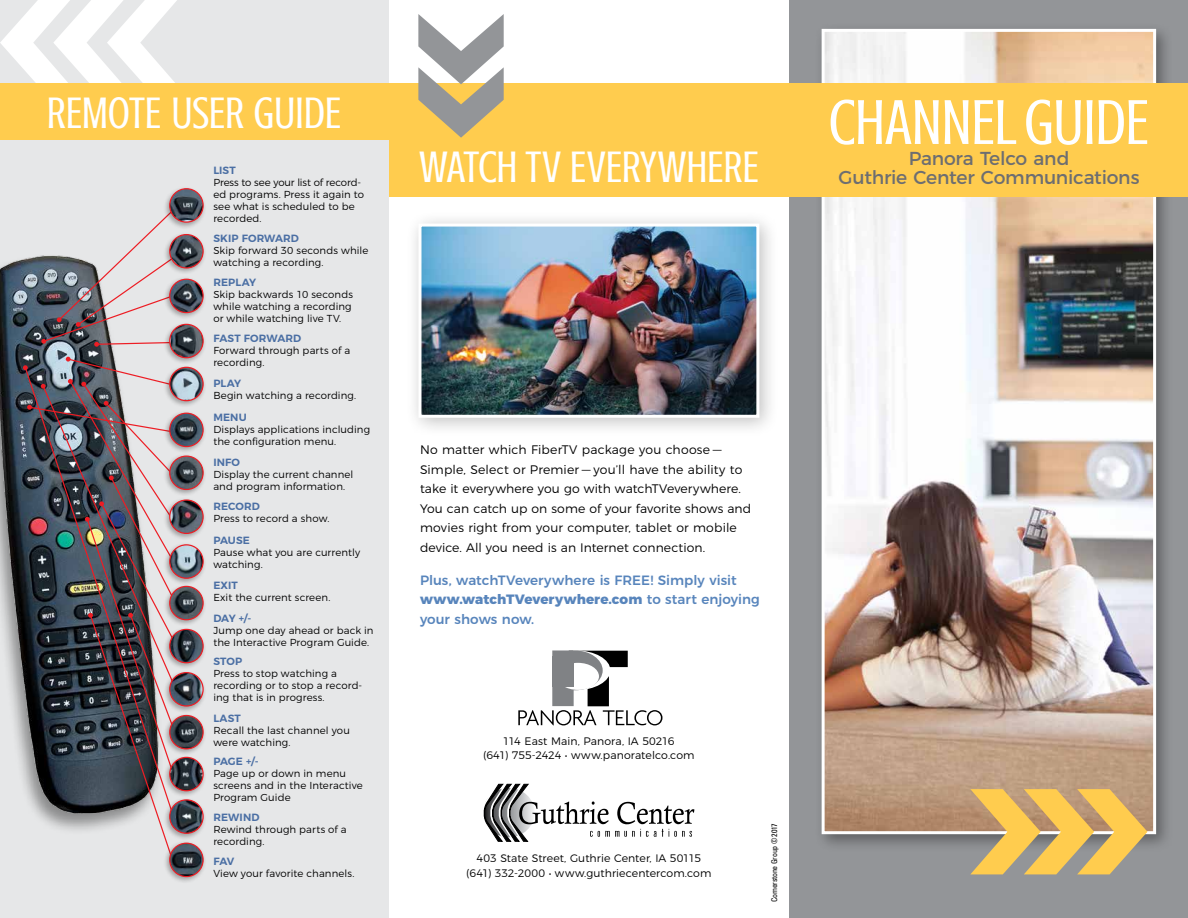
<style>
.page{position:relative;width:1188px;height:918px;background:#fff}
.page>*{position:absolute;margin:0;border:0;box-sizing:border-box;transform-origin:0 0}
.t1{font:65.25px "Crushed";letter-spacing:-.01em;color:#fff}
.t2{font:45.3px "Crushed";letter-spacing:-.01em;color:#fff}
.t3{font:18.75px/18.8px "Montserrat";letter-spacing:-.015em;color:#6d6e71;text-align:center}
.t4{font:500 13.5px/19.5px "Montserrat";letter-spacing:.005em;color:#5885bc}
.t5{font:300 12.3px/19.5px "Montserrat";letter-spacing:.01em;color:#000}
.t6{font:300 10.8px/14.2px "Montserrat";letter-spacing:.005em;color:#000;text-align:center}
.t7{font:600 10.5px "Montserrat";letter-spacing:.01em;color:#4b6fa4}
.t8{font:300 10.2px/12px "Montserrat";letter-spacing:.01em;color:#000}
.t9{font:condensed 7.8px "Univers";letter-spacing:-.03em;color:#000}
.s1{font-weight:800}
</style>
<div class="page">
<div style="left:789px;top:0;width:399px;height:918px;background:#939598"></div>
<div style="left:815px;top:84px;width:359px;height:768px;background:#000;opacity:.35"></div>
<img style="left:826px;top:197px;width:326px;height:633px">
<div style="left:822px;top:90px;width:334px;height:744px;border:3px solid #fff"></div>
<div style="left:815px;top:22px;width:359px;height:139px;background:#000;opacity:.35"></div>
<img style="left:826px;top:33px;width:326px;height:51px">
<div style="left:822px;top:29px;width:334px;height:115px;border:3px solid #fff"></div>
<div style="left:405px;top:210px;width:374px;height:228px;background:#000;opacity:.25"></div>
<img style="left:422px;top:228px;width:333px;height:186px">
<div style="left:418px;top:224px;width:341px;height:194px;border:3px solid #fff"></div>
<svg style="left:970px;top:789px;width:178px;height:85px"></svg>
<div style="left:374px;top:84px;width:814px;height:113px;background:#ffcc4e"></div>
<svg style="left:418px;top:14px;width:86px;height:124px"></svg>
<svg style="left:518px;top:650px;width:144px;height:75px"></svg>
<div style="left:557px;top:663px;width:42px;height:27px;background:#fff;border-radius:50%"></div>
<div style="left:552px;top:657px;width:21px;height:30px;background:#808285"></div>
<svg style="left:483px;top:784px;width:211px;height:58px"></svg>
<div style="left:0;top:0;width:388px;height:918px;background:#e6e7e8"></div>
<img style="left:0;top:255px;width:115px;height:518px">
<svg style="left:41px;top:218px;width:123px;height:129px"></svg>
<div style="left:164px;top:232px;width:43px;height:43px;background:#000;opacity:.3"></div>
<img style="left:170px;top:235px;width:33px;height:33px;border-radius:17px">
<div style="left:169px;top:234px;width:35px;height:35px;border:1px solid #ed1d24;border-radius:50%"></div>
<div style="left:164px;top:277px;width:43px;height:43px;background:#000;opacity:.3"></div>
<img style="left:170px;top:279px;width:33px;height:34px;border-radius:17px">
<div style="left:169px;top:279px;width:35px;height:34px;border:1px solid #ed1d24;border-radius:50%"></div>
<div style="left:164px;top:497px;width:43px;height:44px;background:#000;opacity:.3"></div>
<img style="left:170px;top:500px;width:33px;height:33px;border-radius:17px">
<div style="left:169px;top:499px;width:35px;height:35px;border:1px solid #ed1d24;border-radius:50%"></div>
<div style="left:164px;top:542px;width:43px;height:43px;background:#000;opacity:.3"></div>
<img style="left:170px;top:545px;width:33px;height:33px;border-radius:17px">
<div style="left:169px;top:544px;width:35px;height:35px;border:1px solid #ed1d24;border-radius:50%"></div>
<div style="left:164px;top:797px;width:43px;height:44px;background:#000;opacity:.3"></div>
<img style="left:170px;top:800px;width:33px;height:33px;border-radius:17px">
<div style="left:169px;top:799px;width:35px;height:35px;border:1px solid #ed1d24;border-radius:50%"></div>
<div style="left:164px;top:841px;width:43px;height:43px;background:#000;opacity:.3"></div>
<img style="left:170px;top:843px;width:33px;height:34px;border-radius:17px">
<div style="left:169px;top:843px;width:35px;height:34px;border:1px solid #ed1d24;border-radius:50%"></div>
<div style="left:164px;top:365px;width:43px;height:43px;background:#000;opacity:.3"></div>
<img style="left:170px;top:367px;width:33px;height:34px;border-radius:17px">
<div style="left:169px;top:367px;width:35px;height:34px;border:1px solid #ed1d24;border-radius:50%"></div>
<div style="left:164px;top:322px;width:43px;height:43px;background:#000;opacity:.3"></div>
<img style="left:170px;top:324px;width:33px;height:34px;border-radius:17px">
<div style="left:169px;top:324px;width:35px;height:34px;border:1px solid #ed1d24;border-radius:50%"></div>
<div style="left:164px;top:454px;width:43px;height:43px;background:#000;opacity:.3"></div>
<img style="left:170px;top:456px;width:33px;height:33px;border-radius:17px">
<div style="left:169px;top:456px;width:35px;height:34px;border:1px solid #ed1d24;border-radius:50%"></div>
<div style="left:164px;top:411px;width:43px;height:43px;background:#000;opacity:.3"></div>
<img style="left:170px;top:413px;width:33px;height:34px;border-radius:17px">
<div style="left:169px;top:413px;width:35px;height:34px;border:1px solid #ed1d24;border-radius:50%"></div>
<div style="left:164px;top:584px;width:43px;height:43px;background:#000;opacity:.3"></div>
<img style="left:170px;top:586px;width:33px;height:34px;border-radius:17px">
<div style="left:169px;top:586px;width:35px;height:34px;border:1px solid #ed1d24;border-radius:50%"></div>
<div style="left:164px;top:755px;width:43px;height:43px;background:#000;opacity:.3"></div>
<img style="left:170px;top:757px;width:33px;height:34px;border-radius:17px">
<div style="left:169px;top:757px;width:35px;height:34px;border:1px solid #ed1d24;border-radius:50%"></div>
<div style="left:164px;top:627px;width:43px;height:43px;background:#000;opacity:.3"></div>
<img style="left:170px;top:629px;width:33px;height:34px;border-radius:17px">
<div style="left:169px;top:629px;width:35px;height:34px;border:1px solid #ed1d24;border-radius:50%"></div>
<svg style="left:177px;top:385px;width:4px;height:285px"></svg>
<div style="left:164px;top:670px;width:43px;height:43px;background:#000;opacity:.3"></div>
<img style="left:170px;top:673px;width:33px;height:33px;border-radius:17px">
<div style="left:169px;top:672px;width:35px;height:35px;border:1px solid #ed1d24;border-radius:50%"></div>
<img style="left:23px;top:357px;width:154px;height:506px">
<div style="left:164px;top:713px;width:43px;height:43px;background:#000;opacity:.3"></div>
<img style="left:170px;top:716px;width:33px;height:33px;border-radius:17px">
<div style="left:169px;top:715px;width:35px;height:34px;border:1px solid #ed1d24;border-radius:50%"></div>
<div style="left:164px;top:186px;width:43px;height:43px;background:#000;opacity:.3"></div>
<img style="left:170px;top:189px;width:33px;height:33px;border-radius:17px">
<div style="left:169px;top:188px;width:35px;height:35px;border:1px solid #ed1d24;border-radius:50%"></div>
<svg style="left:0;top:0;width:177px;height:84px"></svg>
<div style="left:0;top:84px;width:390px;height:56px;background:#ffcc4e"></div>
<h2 class="t2" style="left:47px;top:87px;width:296px">REMOTE USER GUIDE</h2>
<p class="t7" style="left:213px;top:162px;width:24px">LIST</p>
<p class="t8" style="left:213px;top:175px;width:152px">Press to see your list of record&shy;ed programs. Press it again to see what is scheduled to be recorded.</p>
<p class="t7" style="left:213px;top:230px;width:87px">SKIP FORWARD</p>
<p class="t8" style="left:213px;top:244px;width:157px">Skip forward 30 seconds while watching a recording.</p>
<p class="t7" style="left:213px;top:274px;width:44px">REPLAY</p>
<p class="t8" style="left:213px;top:288px;width:141px">Skip backwards 10 seconds while watching a recording or while watching live TV.</p>
<p class="t7" style="left:213px;top:330px;width:89px">FAST FORWARD</p>
<p class="t8" style="left:213px;top:344px;width:138px">Forward through parts of a recording.</p>
<p class="t7" style="left:213px;top:375px;width:29px">PLAY</p>
<p class="t8" style="left:213px;top:389px;width:144px">Begin watching a recording.</p>
<p class="t7" style="left:213px;top:408px;width:35px">MENU</p>
<p class="t8" style="left:213px;top:422px;width:158px">Displays applications including the configuration menu.</p>
<p class="t7" style="left:213px;top:453px;width:28px">INFO</p>
<p class="t8" style="left:213px;top:467px;width:142px">Display the current channel and program information.</p>
<p class="t7" style="left:213px;top:498px;width:48px">RECORD</p>
<p class="t8" style="left:213px;top:511px;width:118px">Press to record a show.</p>
<p class="t7" style="left:213px;top:531px;width:38px">PAUSE</p>
<p class="t8" style="left:213px;top:545px;width:148px">Pause what you are currently watching.</p>
<p class="t7" style="left:213px;top:577px;width:26px">EXIT</p>
<p class="t8" style="left:213px;top:591px;width:119px">Exit the current screen.</p>
<p class="t7" style="left:213px;top:610px;width:39px">DAY +/-</p>
<p class="t8" style="left:213px;top:624px;width:162px">Jump one day ahead or back in the Interactive Program Guide.</p>
<p class="t7" style="left:213px;top:652px;width:30px">STOP</p>
<p class="t8" style="left:213px;top:666px;width:150px">Press to stop watching a recording or to stop a record&shy;ing that is in progress.</p>
<p class="t7" style="left:213px;top:709px;width:29px">LAST</p>
<p class="t8" style="left:213px;top:723px;width:138px">Recall the last channel you were watching.</p>
<p class="t7" style="left:213px;top:753px;width:47px">PAGE +/-</p>
<p class="t8" style="left:213px;top:767px;width:151px">Page up or down in menu screens and in the Interactive<br>Program Guide</p>
<p class="t7" style="left:213px;top:809px;width:48px">REWIND</p>
<p class="t8" style="left:213px;top:823px;width:135px">Rewind through parts of a recording.</p>
<p class="t7" style="left:213px;top:853px;width:23px">FAV</p>
<p class="t8" style="left:213px;top:867px;width:143px">View your favorite channels.</p>
<h2 class="t2" style="left:419px;top:142px;width:341px">WATCH TV EVERYWHERE</h2>
<p class="t5" style="left:420px;top:439px;width:333px">No matter which FiberTV package you choose — Simple, Select or Premier — you’ll have the ability to take it everywhere you go with watchTVeverywhere.<br>You can catch up on some of your favorite shows and movies right from your computer, tablet or mobile device. All you need is an Internet connection.</p>
<h3 class="t4" style="left:420px;top:569px;width:341px">Plus, watchTVeverywhere is FREE! Simply visit <span class="s1">www.watchTVeverywhere.com</span> to start enjoying your shows now.</h3>
<p class="t6" style="left:483px;top:733px;width:213px">114 East Main, Panora, IA 50216<br>(641) 755-2424 • www.panoratelco.com</p>
<p class="t6" style="left:466px;top:850px;width:247px">403 State Street, Guthrie Center, IA 50115 (641) 332-2000 • www.guthriecentercom.com</p>
<p class="t9" style="left:770px;top:902px;width:80px;rotate:-90deg">Cornerstone Group © 2017</p>
<h1 class="t1" style="left:828px;top:86px;width:323px">CHANNEL GUIDE</h1>
<h3 class="t3" style="left:839px;top:147px;width:302px">Panora Telco and<br>Guthrie Center Communications</h3>
</div>
